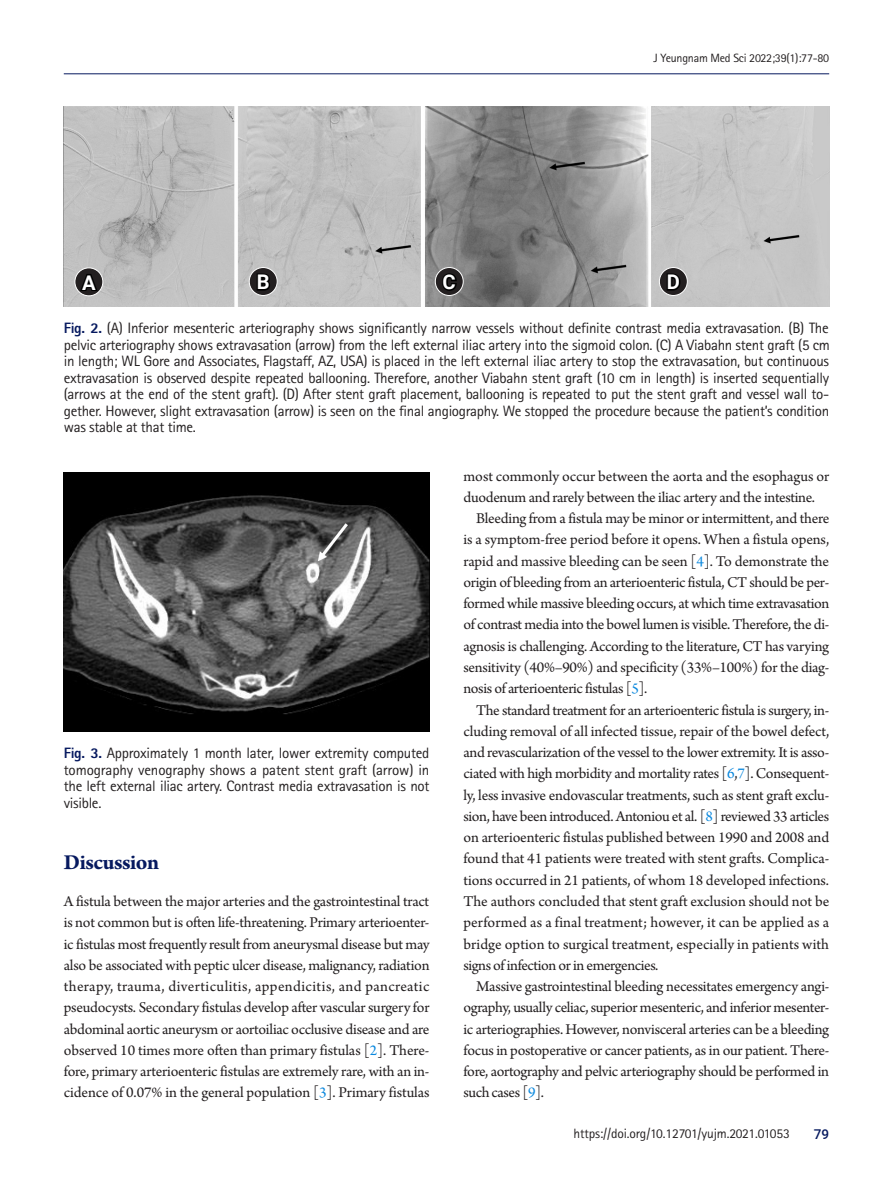
<style>
.page{position:relative;width:893px;height:1191px;background:#fff}
.page>*{position:absolute;margin:0;border:0;box-sizing:border-box;transform-origin:0 0}
.body-title{font:700 22.5px "Arno Pro";letter-spacing:-.02em;color:#06195f}
.t1{font:700 20.25px "Roboto";color:#fff}
.body{font:15.75px/21.3px "Arno Pro";letter-spacing:-.02em;color:#231f20;text-align:justify}
.fig-caption{font:15px/16.5px "Rotis Sans Serif Std";letter-spacing:-.02em;color:#231f20;text-align:justify}
.t2{font:13.5px "Rotis Sans Serif Std";letter-spacing:-.01em;color:#231f20}
.t3{font:500 13.5px "Roboto";color:#06195f}
.t4{font:12px "Rotis Sans Serif Std";letter-spacing:-.02em;color:#231f20}
.s1{font-weight:800;color:#06195f}
.s2{color:#0b88de}
</style>
<div class="page">
<img style="left:64px;top:106px;width:765px;height:201px">
<svg style="left:249px;top:267px;width:28px;height:28px"></svg>
<div style="left:249px;top:267px;width:29px;height:29px;border:1px solid #fff;border-radius:50%"></div>
<svg style="left:255px;top:271px;width:17px;height:21px"></svg>
<svg style="left:435px;top:267px;width:28px;height:28px"></svg>
<div style="left:435px;top:267px;width:29px;height:29px;border:1px solid #fff;border-radius:50%"></div>
<svg style="left:440px;top:271px;width:18px;height:22px"></svg>
<svg style="left:659px;top:267px;width:28px;height:28px"></svg>
<div style="left:659px;top:267px;width:29px;height:29px;border:1px solid #fff;border-radius:50%"></div>
<svg style="left:665px;top:271px;width:17px;height:21px"></svg>
<svg style="left:75px;top:268px;width:28px;height:28px"></svg>
<div style="left:74px;top:267px;width:29px;height:29px;border:1px solid #fff;border-radius:50%"></div>
<svg style="left:78px;top:272px;width:22px;height:21px"></svg>
<img style="left:64px;top:472px;width:365px;height:259px">
<hr style="left:64px;top:73px;width:765px;height:1px;background:#06195f">
<p class="t4" style="left:654px;top:51px;width:177px">J Yeungnam Med Sci 2022;39(1):77-80</p>
<p class="t1" style="left:82px;top:268px;width:15px">A</p>
<p class="t1" style="left:257px;top:268px;width:14px">B</p>
<p class="t1" style="left:443px;top:268px;width:15px">C</p>
<p class="t1" style="left:667px;top:268px;width:15px">D</p>
<p class="fig-caption" style="left:64px;top:320px;width:768px"><span class="s1">Fig. 2.</span> (A) Inferior mesenteric arteriography shows significantly narrow vessels without definite contrast media extravasation. (B) The pelvic arteriography shows extravasation (arrow) from the left external iliac artery into the sigmoid colon. (C) A Viabahn stent graft (5 cm in length; WL Gore and Associates, Flagstaff, AZ, USA) is placed in the left external iliac artery to stop the extravasation, but continuous extravasation is observed despite repeated ballooning. Therefore, another Viabahn stent graft (10 cm in length) is inserted sequentially (arrows at the end of the stent graft). (D) After stent graft placement, ballooning is repeated to put the stent graft and vessel wall to&shy;gether. However, slight extravasation (arrow) is seen on the final angiography. We stopped the procedure because the patient’s condition was stable at that time.</p>
<p class="body" style="left:463px;top:466px;width:367px">most commonly occur between the aorta and the esophagus or duodenum and rarely between the iliac artery and the intestine.</p>
<p class="body" style="left:463px;top:508px;width:367px;text-indent:13px">Bleeding from a fistula may be minor or intermittent, and there is a symptom-free period before it opens. When a fistula opens, rapid and massive bleeding can be seen [<span class="s2">4</span>]. To demonstrate the origin of bleeding from an arterioenteric fistula, CT should be per&shy;formed while massive bleeding occurs, at which time extravasation of contrast media into the bowel lumen is visible. Therefore, the di&shy;agnosis is challenging. According to the literature, CT has varying sensitivity (40%–90%) and specificity (33%–100%) for the diag&shy;nosis of arterioenteric fistulas [<span class="s2">5</span>].</p>
<p class="body" style="left:463px;top:700px;width:367px;text-indent:13px">The standard treatment for an arterioenteric fistula is surgery, in&shy;cluding removal of all infected tissue, repair of the bowel defect, and revascularization of the vessel to the lower extremity. It is asso&shy;ciated with high morbidity and mortality rates [<span class="s2">6</span>,<span class="s2">7</span>]. Consequent&shy;ly, less invasive endovascular treatments, such as stent graft exclu&shy;sion, have been introduced. Antoniou et al. [<span class="s2">8</span>] reviewed 33 articles on arterioenteric fistulas published between 1990 and 2008 and found that 41 patients were treated with stent grafts. Complica&shy;tions occurred in 21 patients, of whom 18 developed infections.<br>The authors concluded that stent graft exclusion should not be performed as a final treatment; however, it can be applied as a bridge option to surgical treatment, especially in patients with signs of infection or in emergencies.</p>
<p class="body" style="left:463px;top:976px;width:367px;text-indent:13px">Massive gastrointestinal bleeding necessitates emergency angi&shy;ography, usually celiac, superior mesenteric, and inferior mesenter&shy;ic arteriographies. However, nonvisceral arteries can be a bleeding focus in postoperative or cancer patients, as in our patient. There&shy;fore, aortography and pelvic arteriography should be performed in such cases [<span class="s2">9</span>].</p>
<p class="fig-caption" style="left:64px;top:745px;width:367px"><span class="s1">Fig. 3.</span> Approximately 1 month later, lower extremity computed tomography venography shows a patent stent graft (arrow) in the left external iliac artery. Contrast media extravasation is not visible.</p>
<p class="body-title" style="left:64px;top:849px;width:97px">Discussion</p>
<p class="body" style="left:64px;top:891px;width:367px">A fistula between the major arteries and the gastrointestinal tract is not common but is often life-threatening. Primary arterioenter&shy;ic fistulas most frequently result from aneurysmal disease but may also be associated with peptic ulcer disease, malignancy, radiation therapy, trauma, diverticulitis, appendicitis, and pancreatic pseudocysts. Secondary fistulas develop after vascular surgery for abdominal aortic aneurysm or aortoiliac occlusive disease and are observed 10 times more often than primary fistulas [<span class="s2">2</span>]. There&shy;fore, primary arterioenteric fistulas are extremely rare, with an in&shy;cidence of 0.07% in the general population [<span class="s2">3</span>]. Primary fistulas</p>
<p class="t2" style="left:573px;top:1125px;width:218px">https://doi.org/10.12701/yujm.2021.01053</p>
<p class="t3" style="left:814px;top:1124px;width:17px">79</p>
</div>
